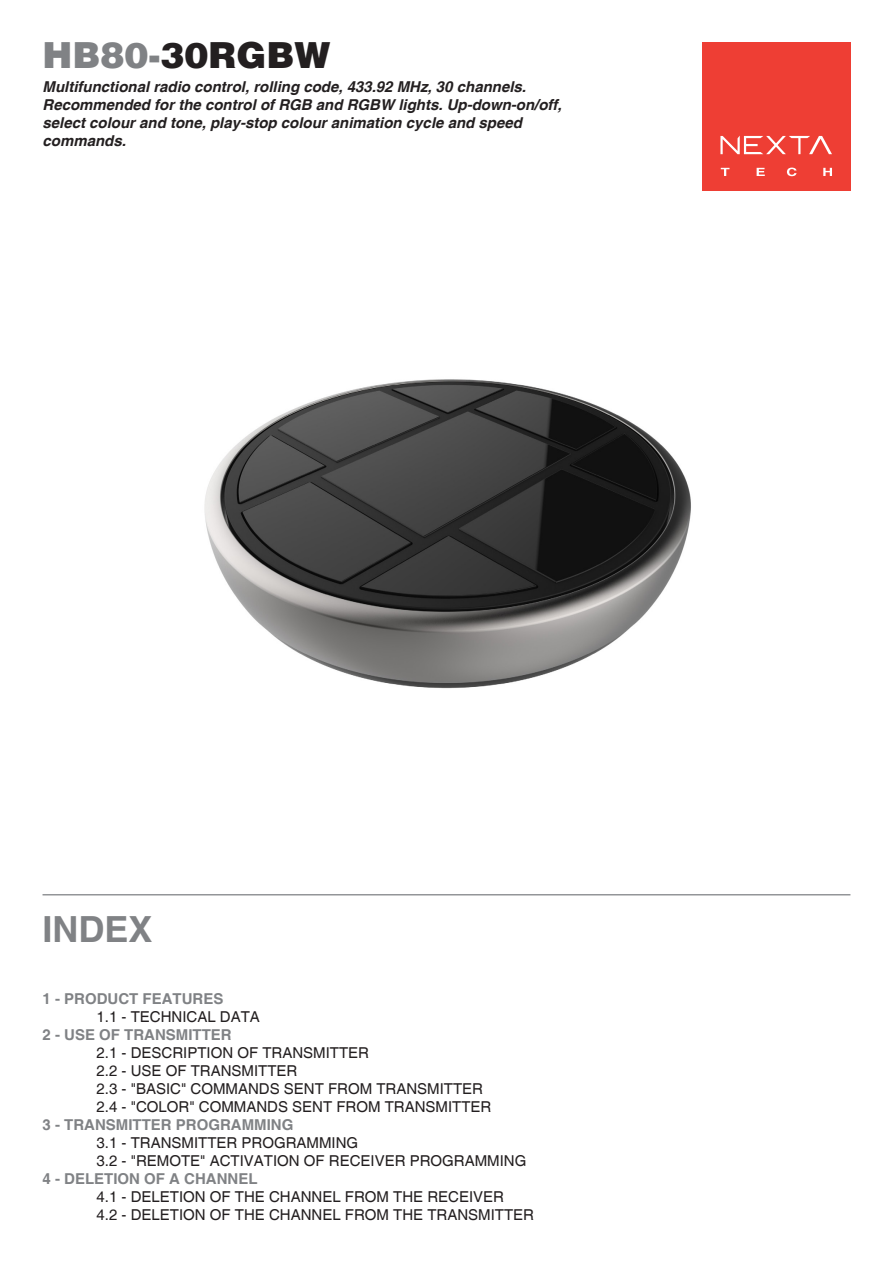
<style>
.page{position:relative;width:893px;height:1263px;background:#fff}
.page>*{position:absolute;margin:0;border:0;box-sizing:border-box;transform-origin:0 0}
.t1{font:900 36px "Helvetica";color:#231f20}
.t2{font:700 36px "Helvetica";color:#808285}
.t3{font:15px "Helvetica";color:#231f20}
.t4{font:italic 700 15px/18px "Helvetica";color:#231f20}
.t5{font:700 15px "Helvetica";color:#808285}
.s1{color:#808285}
</style>
<div class="page">
<img style="left:204px;top:379px;width:487px;height:310px">
<div style="left:702px;top:43px;width:148px;height:148px;background:#ee3e34"></div>
<svg style="left:720px;top:136px;width:112px;height:18px"></svg>
<svg style="left:721px;top:168px;width:8px;height:8px"></svg>
<svg style="left:757px;top:168px;width:8px;height:8px"></svg>
<svg style="left:787px;top:168px;width:9px;height:8px"></svg>
<svg style="left:823px;top:168px;width:9px;height:8px"></svg>
<hr style="left:43px;top:894px;width:807px;height:1px;background:#939598">
<p class="t1" style="left:43px;top:32px;width:290px"><span class="s1">HB80-</span>30RGBW</p>
<p class="t4" style="left:43px;top:79px;width:521px">Multifunctional radio control, rolling code, 433.92 MHz, 30 channels.<br>Recommended for the control of RGB and RGBW lights. Up-down-on/off, select colour and tone, play-stop colour animation cycle and speed commands.</p>
<p class="t2" style="left:43px;top:908px;width:112px">INDEX</p>
<p class="t5" style="left:43px;top:989px;width:182px">1 - PRODUCT FEATURES</p>
<p class="t3" style="left:97px;top:1008px;width:165px">1.1 - TECHNICAL DATA</p>
<p class="t5" style="left:43px;top:1025px;width:191px">2 - USE OF TRANSMITTER</p>
<p class="t3" style="left:97px;top:1044px;width:274px">2.1 - DESCRIPTION OF TRANSMITTER</p>
<p class="t3" style="left:97px;top:1062px;width:202px">2.2 - USE OF TRANSMITTER</p>
<p class="t3" style="left:97px;top:1080px;width:388px">2.3 - "BASIC" COMMANDS SENT FROM TRANSMITTER</p>
<p class="t3" style="left:97px;top:1098px;width:396px">2.4 - "COLOR" COMMANDS SENT FROM TRANSMITTER</p>
<p class="t5" style="left:43px;top:1115px;width:252px">3 - TRANSMITTER PROGRAMMING</p>
<p class="t3" style="left:97px;top:1134px;width:263px">3.1 - TRANSMITTER PROGRAMMING</p>
<p class="t3" style="left:97px;top:1152px;width:431px">3.2 - "REMOTE" ACTIVATION OF RECEIVER PROGRAMMING</p>
<p class="t5" style="left:43px;top:1169px;width:217px">4 - DELETION OF A CHANNEL</p>
<p class="t3" style="left:97px;top:1188px;width:409px">4.1 - DELETION OF THE CHANNEL FROM THE RECEIVER</p>
<p class="t3" style="left:97px;top:1206px;width:439px">4.2 - DELETION OF THE CHANNEL FROM THE TRANSMITTER</p>
</div>
